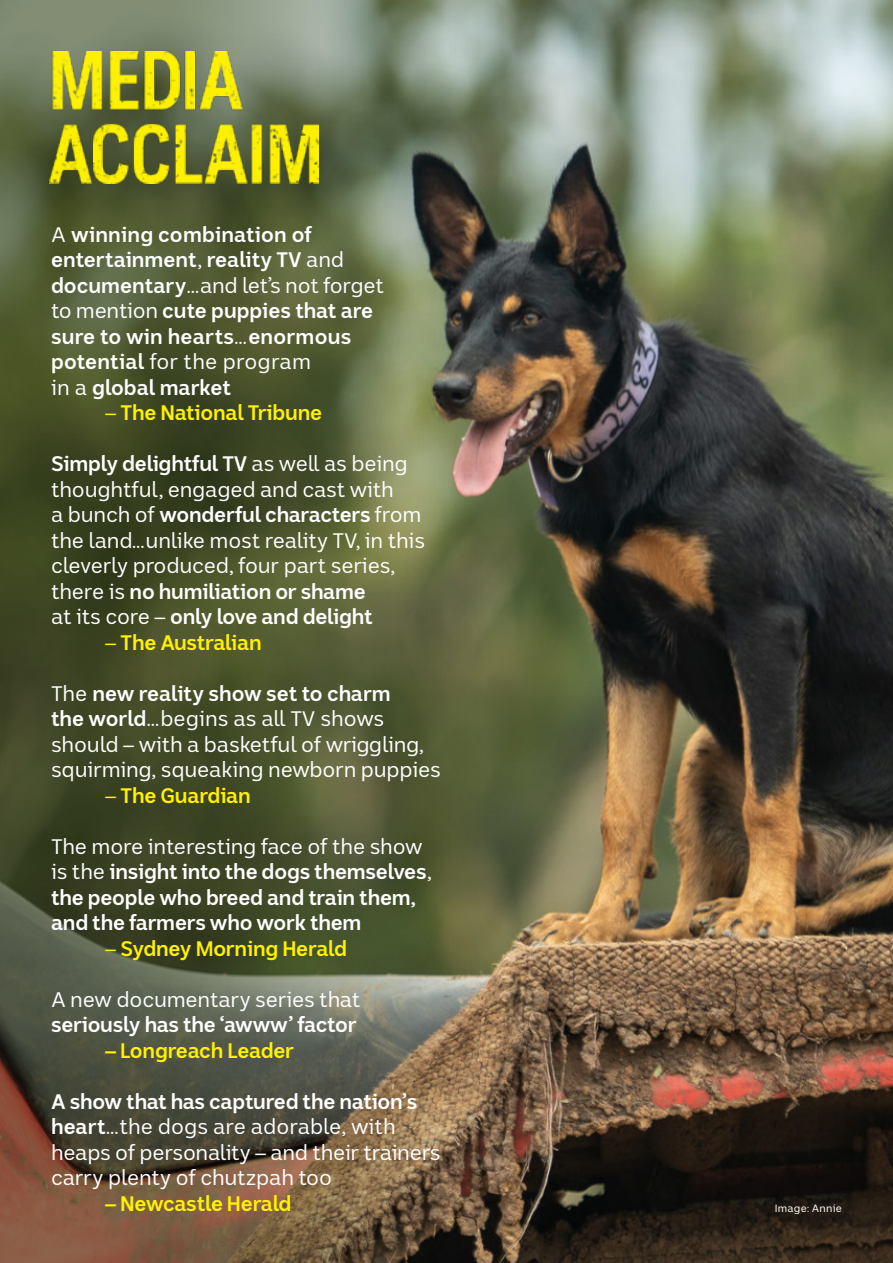
<style>
.page{position:relative;width:893px;height:1263px;background:#fff}
.page>*{position:absolute;margin:0;border:0;box-sizing:border-box;transform-origin:0 0}
.t1{font:21px/25.5px "ABC Sans Nova";letter-spacing:-.01em;color:#fff}
.t2{font:700 21px/25.5px "ABC Sans Nova";letter-spacing:-.01em;color:#fff}
.t3{font:700 21px "ABC Sans Nova";letter-spacing:-.01em;color:#fff200}
.t4{font:10.5px "ABC Sans Nova";letter-spacing:.02em;color:#fff}
.s1{font-weight:400}
.s2{font-weight:700}
</style>
<div class="page">
<img style="left:527px;top:0;width:366px;height:1263px">
<img style="left:0;top:0;width:527px;height:1263px">
<img style="left:50px;top:51px;width:268px;height:132px">
<p class="t2" style="left:51px;top:221px;width:334px"><span class="s1">A</span> winning combination of entertainment<span class="s1">,</span> reality TV <span class="s1">and </span>documentary<span class="s1">…and let’s not forget to mention</span> cute puppies that are sure to win hearts<span class="s1">…</span>enormous potential <span class="s1">for the program<br>in a</span> global market</p>
<p class="t3" style="left:105px;top:399px;width:219px"><span class="s1">–</span> The National Tribune</p>
<p class="t1" style="left:51px;top:451px;width:376px"><span class="s2">Simply delightful TV</span> as well as being thoughtful, engaged and cast with<br>a bunch of <span class="s2">wonderful characters</span> from the land…unlike most reality TV, in this cleverly produced, four part series, there is <span class="s2">no humiliation or shame<br></span>at its core – <span class="s2">only love and delight</span></p>
<p class="t3" style="left:105px;top:629px;width:158px"><span class="s1">–</span> The Australian</p>
<p class="t1" style="left:51px;top:680px;width:391px">The <span class="s2">new reality show set to charm<br>the world</span>…begins as all TV shows should – with a basketful of wriggling, squirming, squeaking newborn puppies</p>
<p class="t3" style="left:105px;top:782px;width:147px"><span class="s1">–</span> The Guardian</p>
<p class="t2" style="left:51px;top:833px;width:382px"><span class="s1">The more interesting face of the show is the</span> insight into the dogs themselves<span class="s1">, </span>the people who breed and train them, and the farmers who work them</p>
<p class="t3" style="left:105px;top:935px;width:243px"><span class="s1">–</span> Sydney Morning Herald</p>
<p class="t1" style="left:51px;top:986px;width:311px">A new documentary series that</p>
<p class="t2" style="left:51px;top:1011px;width:307px">seriously has the ‘awww’ factor</p>
<p class="t3" style="left:105px;top:1037px;width:191px">– Longreach Leader</p>
<p class="t1" style="left:51px;top:1088px;width:391px"><span class="s2">A show that has captured the nation’s heart</span>…the dogs are adorable, with heaps of personality – and their trainers carry plenty of chutzpah too</p>
<p class="t3" style="left:105px;top:1190px;width:188px">– Newcastle Herald</p>
<p class="t4" style="left:775px;top:1202px;width:69px">Image: Annie</p>
</div>
